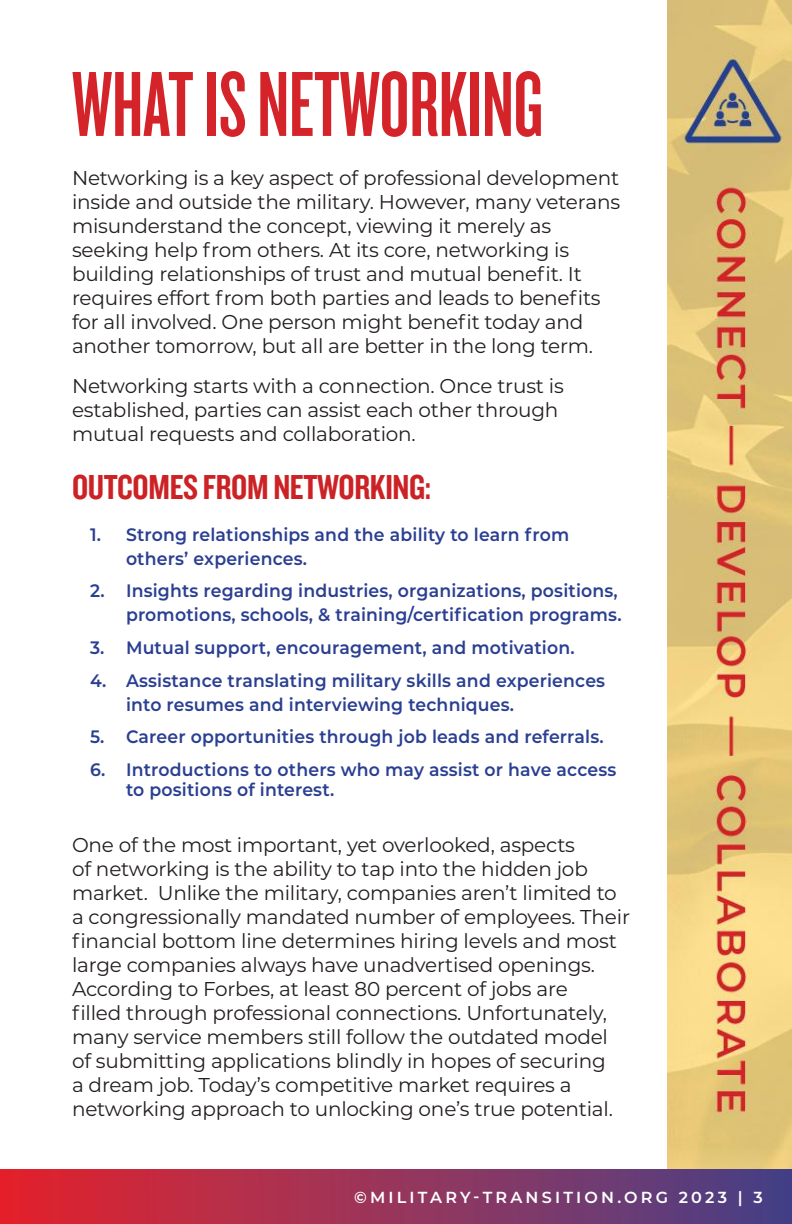
<style>
.page{position:relative;width:792px;height:1224px;background:#fff}
.page>*{position:absolute;margin:0;border:0;box-sizing:border-box;transform-origin:0 0}
.t1{font:96px "Knockout HTF47 Bantamweight";color:#d42429}
.t2{font:36px "Knockout HTF49 Liteweight";letter-spacing:-.01em;color:#cc2225}
.t3{font:20px/24px "Montserrat";letter-spacing:-.01em;color:#241f1f}
.t4{font:600 18px/24px "Montserrat";letter-spacing:.01em;color:#2a3f91;scale:.96 1}
.t5{font:600 16px "Montserrat";letter-spacing:.2em;color:#fff}
</style>
<div class="page">
<img style="left:668px;top:0;width:124px;height:1170px">
<div style="left:0;top:1170px;width:792px;height:54px;background:linear-gradient(to right,#e5242d,#474288)"></div>
<h1 class="t1" style="left:72px;top:57px;width:472px">WHAT IS NETWORKING</h1>
<p class="t3" style="left:72px;top:165px;width:550px">Networking is a key aspect of professional development inside and outside the military. However, many veterans misunderstand the concept, viewing it merely as seeking help from others. At its core, networking is building relationships of trust and mutual benefit. It requires effort from both parties and leads to benefits for all involved. One person might benefit today and another tomorrow, but all are better in the long term.</p>
<p class="t3" style="left:72px;top:373px;width:493px">Networking starts with a connection. Once trust is established, parties can assist each other through mutual requests and collaboration.</p>
<h2 class="t2" style="left:72px;top:469px;width:361px">OUTCOMES FROM NETWORKING:</h2>
<p class="t4" style="left:126px;top:521px;width:463px;text-indent:-36px">1. Strong relationships and the ability to learn from others’ experiences.</p>
<p class="t4" style="left:90px;top:578px;width:555px;text-align:right">2. Insights regarding industries, organizations, positions, promotions, schools, &amp; training/certification programs.</p>
<p class="t4" style="left:90px;top:635px;width:506px">3. Mutual support, encouragement, and motivation.</p>
<p class="t4" style="left:126px;top:668px;width:501px;text-indent:-36px">4. Assistance translating military skills and experiences into resumes and interviewing techniques.</p>
<p class="t4" style="left:90px;top:724px;width:537px">5. Career opportunities through job leads and referrals.</p>
<p class="t4" style="left:126px;top:759px;width:512px;line-height:20px;text-indent:-36px">6. Introductions to others who may assist or have access to positions of interest.</p>
<p class="t3" style="left:72px;top:832px;width:560px">One of the most important, yet overlooked, aspects<br>of networking is the ability to tap into the hidden job market. Unlike the military, companies aren’t limited to a congressionally mandated number of employees. Their financial bottom line determines hiring levels and most large companies always have unadvertised openings.<br>According to Forbes, at least 80 percent of jobs are<br>filled through professional connections. Unfortunately, many service members still follow the outdated model of submitting applications blindly in hopes of securing<br>a dream job. Today’s competitive market requires a networking approach to unlocking one’s true potential.</p>
<p class="t5" style="left:354px;top:1186px;width:410px">©MILITARY-TRANSITION.ORG 2023 | 3</p>
</div>
